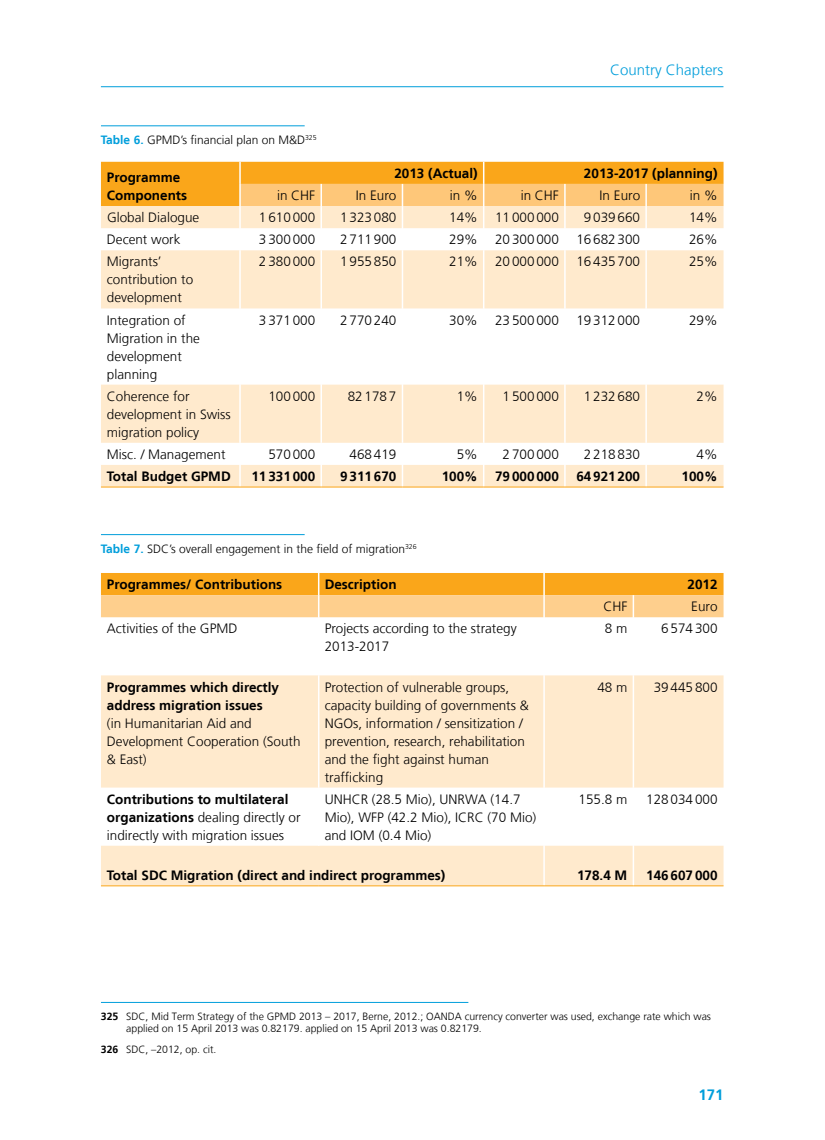
<style>
.page{position:relative;width:825px;height:1140px;background:#fff}
.page>*{position:absolute;margin:0;border:0;box-sizing:border-box;transform-origin:0 0}
.t1{font:300 15px "Frutiger LT";color:#009edb}
.t2{font:700 15px "Frutiger LT";color:#009edb}
.t3{font:300 13.5px/18px "Frutiger LT";color:#000}
.t4{font:700 13.5px/18px "Frutiger LT";color:#000}
.t5{font:300 12px "Frutiger LT";color:#000}
.t6{font:300 10.5px/12.6px "Frutiger LT";color:#000}
.s1{font-weight:700;color:#009edb}
.s2{font-weight:700}
</style>
<div class="page">
<hr style="left:101px;top:86px;width:622px;height:1px;background:#009edb">
<hr style="left:101px;top:125px;width:204px;height:1px;background:#009edb">
<hr style="left:101px;top:534px;width:204px;height:1px;background:#009edb">
<svg style="left:101px;top:250px;width:622px;height:236px;fill:#ffeacd"></svg>
<svg style="left:101px;top:162px;width:622px;height:66px;background:#fcc56f"></svg>
<hr style="left:239px;top:250px;width:2px;height:58px;background:#fff">
<hr style="left:320px;top:250px;width:2px;height:58px;background:#fff">
<hr style="left:402px;top:250px;width:1px;height:58px;background:#fff">
<hr style="left:483px;top:250px;width:1px;height:58px;background:#fff">
<hr style="left:564px;top:250px;width:2px;height:58px;background:#fff">
<hr style="left:645px;top:250px;width:2px;height:58px;background:#fff">
<hr style="left:239px;top:308px;width:2px;height:76px;background:#fff">
<hr style="left:320px;top:308px;width:2px;height:76px;background:#fff">
<hr style="left:402px;top:308px;width:1px;height:76px;background:#fff">
<hr style="left:483px;top:308px;width:1px;height:76px;background:#fff">
<hr style="left:564px;top:308px;width:2px;height:76px;background:#fff">
<hr style="left:645px;top:308px;width:2px;height:76px;background:#fff">
<hr style="left:239px;top:384px;width:2px;height:59px;background:#fff">
<hr style="left:320px;top:384px;width:2px;height:59px;background:#fff">
<hr style="left:402px;top:384px;width:1px;height:59px;background:#fff">
<hr style="left:483px;top:384px;width:1px;height:59px;background:#fff">
<hr style="left:564px;top:384px;width:2px;height:59px;background:#fff">
<hr style="left:645px;top:384px;width:2px;height:59px;background:#fff">
<hr style="left:239px;top:443px;width:2px;height:22px;background:#fff">
<hr style="left:320px;top:443px;width:2px;height:22px;background:#fff">
<hr style="left:564px;top:443px;width:2px;height:22px;background:#fff">
<hr style="left:645px;top:443px;width:2px;height:22px;background:#fff">
<hr style="left:239px;top:465px;width:2px;height:21px;background:#fff">
<hr style="left:320px;top:465px;width:2px;height:21px;background:#fff">
<svg style="left:402px;top:443px;width:1px;height:43px"></svg>
<svg style="left:483px;top:443px;width:1px;height:43px"></svg>
<hr style="left:564px;top:465px;width:2px;height:21px;background:#fff">
<hr style="left:645px;top:465px;width:2px;height:21px;background:#fff">
<hr style="left:101px;top:486px;width:139px;height:1px;background:#faa61a">
<hr style="left:240px;top:486px;width:81px;height:1px;background:#faa61a">
<hr style="left:321px;top:486px;width:81px;height:1px;background:#faa61a">
<hr style="left:402px;top:486px;width:82px;height:1px;background:#faa61a">
<hr style="left:484px;top:486px;width:81px;height:1px;background:#faa61a">
<hr style="left:565px;top:486px;width:81px;height:1px;background:#faa61a">
<hr style="left:646px;top:486px;width:77px;height:1px;background:#faa61a">
<svg style="left:101px;top:675px;width:622px;height:210px;fill:#ffeacd"></svg>
<svg style="left:101px;top:573px;width:622px;height:44px;background:#fcba54"></svg>
<hr style="left:318px;top:675px;width:1px;height:112px;background:#fff">
<hr style="left:543px;top:675px;width:2px;height:112px;background:#fff">
<hr style="left:633px;top:675px;width:1px;height:112px;background:#fff">
<hr style="left:318px;top:787px;width:1px;height:58px;background:#fff">
<hr style="left:543px;top:787px;width:2px;height:58px;background:#fff">
<hr style="left:633px;top:787px;width:1px;height:58px;background:#fff">
<hr style="left:543px;top:845px;width:2px;height:40px;background:#fff">
<hr style="left:633px;top:845px;width:1px;height:40px;background:#fff">
<hr style="left:101px;top:885px;width:218px;height:1px;background:#faa61a">
<hr style="left:319px;top:885px;width:225px;height:1px;background:#faa61a">
<hr style="left:544px;top:885px;width:89px;height:1px;background:#faa61a">
<hr style="left:633px;top:885px;width:90px;height:1px;background:#faa61a">
<hr style="left:101px;top:1002px;width:367px;height:1px;background:#009edb">
<p class="t1" style="left:610px;top:61px;width:115px">Country Chapters</p>
<p class="t5" style="left:101px;top:133px;width:217px"><span class="s1">Table 6.</span> GPMD’s financial plan on M&amp;D<sup>325</sup></p>
<p class="t4" style="left:107px;top:168px;width:82px">Programme<br>Components</p>
<p class="t4" style="left:394px;top:164px;width:85px">2013 (Actual)</p>
<p class="t4" style="left:584px;top:164px;width:135px">2013-2017 (planning)</p>
<p class="t3" style="left:277px;top:187px;width:40px">in CHF</p>
<p class="t3" style="left:356px;top:187px;width:42px">In Euro</p>
<p class="t3" style="left:450px;top:187px;width:29px">in %</p>
<p class="t3" style="left:521px;top:187px;width:40px">in CHF</p>
<p class="t3" style="left:600px;top:187px;width:42px">In Euro</p>
<p class="t3" style="left:690px;top:187px;width:29px">in %</p>
<p class="t3" style="left:107px;top:209px;width:94px">Global Dialogue</p>
<p class="t3" style="left:259px;top:209px;width:58px">1610 000</p>
<p class="t3" style="left:340px;top:209px;width:58px">1323 080</p>
<p class="t3" style="left:449px;top:209px;width:30px">14%</p>
<p class="t3" style="left:495px;top:209px;width:65px">11000000</p>
<p class="t3" style="left:584px;top:209px;width:58px">9039660</p>
<p class="t3" style="left:689px;top:209px;width:30px">14%</p>
<p class="t3" style="left:107px;top:231px;width:75px">Decent work</p>
<p class="t3" style="left:259px;top:231px;width:58px">3 300 000</p>
<p class="t3" style="left:340px;top:231px;width:58px">2711 900</p>
<p class="t3" style="left:449px;top:231px;width:30px">29%</p>
<p class="t3" style="left:495px;top:231px;width:65px">20300000</p>
<p class="t3" style="left:576px;top:231px;width:65px">16682300</p>
<p class="t3" style="left:689px;top:231px;width:30px">26%</p>
<p class="t3" style="left:107px;top:253px;width:88px">Migrants’ contribution to development</p>
<p class="t3" style="left:259px;top:253px;width:58px">2 380 000</p>
<p class="t3" style="left:340px;top:253px;width:58px">1955 850</p>
<p class="t3" style="left:449px;top:253px;width:30px">21%</p>
<p class="t3" style="left:495px;top:253px;width:65px">20000000</p>
<p class="t3" style="left:576px;top:253px;width:65px">16435700</p>
<p class="t3" style="left:689px;top:253px;width:30px">25%</p>
<p class="t3" style="left:107px;top:311px;width:95px">Integration of<br>Migration in the development planning</p>
<p class="t3" style="left:259px;top:311px;width:58px">3 371 000</p>
<p class="t3" style="left:340px;top:311px;width:58px">2770 240</p>
<p class="t3" style="left:449px;top:311px;width:30px">30%</p>
<p class="t3" style="left:495px;top:311px;width:65px">23500000</p>
<p class="t3" style="left:576px;top:311px;width:65px">19312000</p>
<p class="t3" style="left:689px;top:311px;width:30px">29%</p>
<p class="t3" style="left:107px;top:387px;width:125px">Coherence for development in Swiss migration policy</p>
<p class="t3" style="left:268px;top:387px;width:48px">100 000</p>
<p class="t3" style="left:348px;top:387px;width:50px">821787</p>
<p class="t3" style="left:457px;top:387px;width:23px">1%</p>
<p class="t3" style="left:503px;top:387px;width:58px">1500000</p>
<p class="t3" style="left:584px;top:387px;width:58px">1232680</p>
<p class="t3" style="left:696px;top:387px;width:23px">2%</p>
<p class="t3" style="left:107px;top:445px;width:120px">Misc. / Management</p>
<p class="t3" style="left:268px;top:445px;width:48px">570 000</p>
<p class="t3" style="left:350px;top:445px;width:48px">468419</p>
<p class="t3" style="left:457px;top:445px;width:23px">5%</p>
<p class="t3" style="left:503px;top:445px;width:58px">2700000</p>
<p class="t3" style="left:584px;top:445px;width:58px">2218830</p>
<p class="t3" style="left:696px;top:445px;width:23px">4%</p>
<p class="t4" style="left:107px;top:467px;width:125px">Total Budget GPMD</p>
<p class="t4" style="left:251px;top:467px;width:65px">11 331 000</p>
<p class="t4" style="left:340px;top:467px;width:58px">9311 670</p>
<p class="t4" style="left:442px;top:467px;width:38px">100%</p>
<p class="t4" style="left:495px;top:467px;width:65px">79000000</p>
<p class="t4" style="left:576px;top:467px;width:65px">64921200</p>
<p class="t4" style="left:681px;top:467px;width:38px">100%</p>
<p class="t5" style="left:101px;top:542px;width:317px"><span class="s1">Table 7.</span> SDC’s overall engagement in the field of migration<sup>326</sup></p>
<p class="t4" style="left:107px;top:575px;width:177px">Programmes/ Contributions</p>
<p class="t4" style="left:325px;top:575px;width:73px">Description</p>
<p class="t4" style="left:687px;top:575px;width:32px">2012</p>
<p class="t3" style="left:603px;top:598px;width:26px">CHF</p>
<p class="t3" style="left:691px;top:598px;width:28px">Euro</p>
<p class="t3" style="left:107px;top:620px;width:132px">Activities of the GPMD</p>
<p class="t3" style="left:325px;top:620px;width:193px">Projects according to the strategy<br>2013-2017</p>
<p class="t3" style="left:605px;top:620px;width:24px">8 m</p>
<p class="t3" style="left:661px;top:620px;width:58px">6 574300</p>
<p class="t4" style="left:107px;top:678px;width:174px">Programmes which directly address migration issues</p>
<p class="t3" style="left:107px;top:714px;width:195px">(in Humanitarian Aid and<br>Development Cooperation (South &amp; East)</p>
<p class="t3" style="left:325px;top:678px;width:206px">Protection of vulnerable groups, capacity building of governments &amp;<br>NGOs, information / sensitization / prevention, research, rehabilitation and the fight against human trafficking</p>
<p class="t3" style="left:597px;top:678px;width:32px">48 m</p>
<p class="t3" style="left:654px;top:678px;width:65px">39 445800</p>
<p class="t3" style="left:107px;top:790px;width:195px"><span class="s2">Contributions to multilateral organizations</span> dealing directly or indirectly with migration issues</p>
<p class="t3" style="left:325px;top:790px;width:213px">UNHCR (28.5 Mio), UNRWA (14.7<br>Mio), WFP (42.2 Mio), ICRC (70 Mio) and IOM (0.4 Mio)</p>
<p class="t3" style="left:579px;top:790px;width:50px">155.8 m</p>
<p class="t3" style="left:646px;top:790px;width:73px">128 034000</p>
<p class="t4" style="left:107px;top:866px;width:340px">Total SDC Migration (direct and indirect programmes)</p>
<p class="t4" style="left:577px;top:866px;width:52px">178.4 M</p>
<p class="t4" style="left:646px;top:866px;width:73px">146 607000</p>
<p class="t6" style="left:126px;top:1010px;width:586px;text-indent:-25px"><span class="s2">325</span> SDC, Mid Term Strategy of the GPMD 2013 – 2017, Berne, 2012.; OANDA currency converter was used, exchange rate which was applied on 15 April 2013 was 0.82179. applied on 15 April 2013 was 0.82179.</p>
<p class="t6" style="left:101px;top:1043px;width:117px"><span class="s2">326</span> SDC, –2012, op. cit.</p>
<p class="t2" style="left:698px;top:1086px;width:27px">171</p>
</div>
